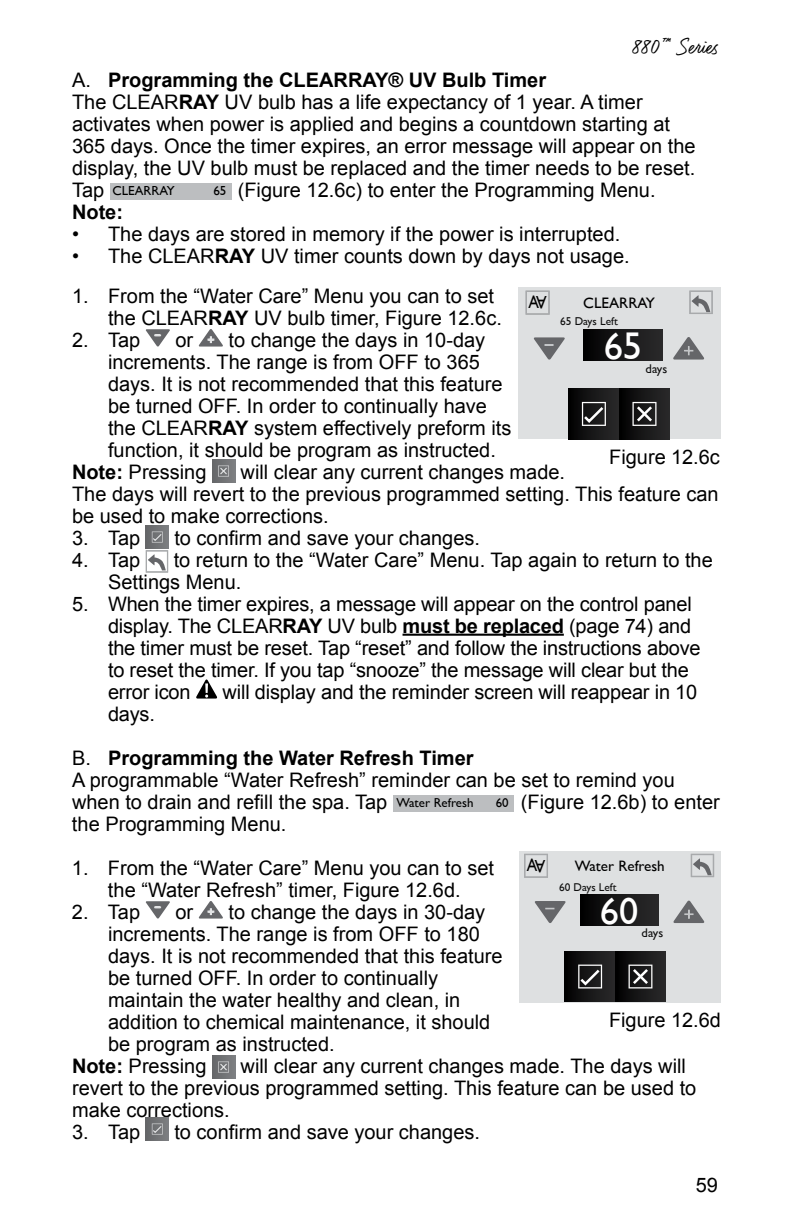
<style>
.page{position:relative;width:792px;height:1224px;background:#fff}
.page>*{position:absolute;margin:0;border:0;box-sizing:border-box;transform-origin:0 0}
.t1{font:38.6px "Gill Sans";color:#fff}
.t2{font:38.4px "Gill Sans";color:#fff}
.t3{font:24px "Felt That";color:#000}
.t4{font:20px/22px "Arial";color:#000}
.t5{font:700 20px "Arial";color:#000}
.t6{font:18.2px "Gill Sans";color:#000;scale:.87 1}
.t7{font:18px "Gill Sans";color:#000;scale:.87 1}
.t8{font:15.2px "Gill Sans";color:#000}
.t9{font:13px "Gill Sans";color:#000}
.t10{font:12.6px "Gill Sans";color:#0f0f0f}
.t11{font:11.4px "Gill Sans";color:#0f0f0f}
.s1{font-weight:700}
.s2{font-family:"Arial";font-size:20px}
.s3{font-family:"Gill Sans";font-size:13px}
</style>
<div class="page">
<hr style="left:403px;top:634px;width:161px;height:2px;background:#000">
<div style="left:110px;top:183px;width:121px;height:17px;background:#bcbec0"></div>
<svg style="left:145px;top:329px;width:25px;height:18px"></svg>
<svg style="left:198px;top:329px;width:25px;height:18px"></svg>
<svg style="left:212px;top:460px;width:23px;height:23px"></svg>
<svg style="left:218px;top:466px;width:11px;height:11px"></svg>
<svg style="left:146px;top:526px;width:23px;height:23px"></svg>
<svg style="left:152px;top:532px;width:11px;height:11px"></svg>
<svg style="left:146px;top:550px;width:22px;height:23px"></svg>
<svg style="left:196px;top:679px;width:21px;height:20px"></svg>
<div style="left:393px;top:795px;width:120px;height:17px;background:#bcbec0"></div>
<svg style="left:145px;top:901px;width:25px;height:18px"></svg>
<svg style="left:198px;top:901px;width:25px;height:18px"></svg>
<svg style="left:212px;top:1056px;width:23px;height:23px"></svg>
<svg style="left:218px;top:1062px;width:11px;height:11px"></svg>
<svg style="left:146px;top:1118px;width:23px;height:23px"></svg>
<svg style="left:152px;top:1124px;width:11px;height:11px"></svg>
<div style="left:518px;top:287px;width:202px;height:152px;background:#dee0e1"></div>
<div style="left:569px;top:389px;width:50px;height:50px;background:linear-gradient(to right,#040404,#2b2a2b)"></div>
<div style="left:620px;top:389px;width:50px;height:50px;background:linear-gradient(to right,#040404,#2b2a2c)"></div>
<svg style="left:581px;top:402px;width:25px;height:24px"></svg>
<svg style="left:632px;top:402px;width:25px;height:24px"></svg>
<svg style="left:673px;top:337px;width:31px;height:23px"></svg>
<svg style="left:533px;top:337px;width:32px;height:23px"></svg>
<svg style="left:689px;top:291px;width:24px;height:23px"></svg>
<div style="left:584px;top:330px;width:78px;height:30px;background:linear-gradient(to right,#030303,#2b2a2b)"></div>
<div style="left:519px;top:851px;width:201px;height:151px;background:#dee0e1"></div>
<svg style="left:673px;top:900px;width:32px;height:23px"></svg>
<svg style="left:534px;top:901px;width:32px;height:22px"></svg>
<svg style="left:691px;top:854px;width:23px;height:23px"></svg>
<div style="left:565px;top:951px;width:50px;height:51px;background:linear-gradient(to right,#030203,#2a2a2b)"></div>
<svg style="left:616px;top:951px;width:50px;height:51px;background:#1b1b1b"></svg>
<svg style="left:578px;top:965px;width:24px;height:23px"></svg>
<svg style="left:629px;top:965px;width:23px;height:23px"></svg>
<div style="left:580px;top:894px;width:78px;height:32px;background:linear-gradient(to right,#020203,#2b2a2b)"></div>
<svg style="left:526px;top:291px;width:24px;height:24px"></svg>
<svg style="left:524px;top:854px;width:24px;height:24px"></svg>
<p class="t3" style="left:630px;top:32px;width:86px">880™ Series</p>
<p class="t4" style="left:72px;top:69px;width:625px">A. <span class="s1">Programming the CLEARRAY® UV Bulb Timer<br></span>The CLEAR<span class="s1">RAY</span> UV bulb has a life expectancy of 1 year. A timer activates when power is applied and begins a countdown starting at 365 days. Once the timer expires, an error message will appear on the display, the UV bulb must be replaced and the timer needs to be reset.</p>
<p class="t9" style="left:72px;top:183px;width:104px"><span class="s2">Tap</span> CLEARRAY</p>
<p class="t4" style="left:213px;top:179px;width:444px"><span class="s3">65</span> (Figure 12.6c) to enter the Programming Menu.</p>
<p class="t5" style="left:72px;top:198px;width:53px">Note:</p>
<p class="t4" style="left:72px;top:223px;width:550px">• The days are stored in memory if the power is interrupted.</p>
<p class="t4" style="left:72px;top:245px;width:559px">• The CLEAR<span class="s1">RAY</span> UV timer counts down by days not usage.</p>
<p class="t4" style="left:108px;top:285px;width:395px;text-indent:-36px">1. From the “Water Care” Menu you can to set the CLEAR<span class="s1">RAY</span> UV bulb timer, Figure 12.6c.</p>
<p class="t4" style="left:72px;top:329px;width:70px">2. Tap</p>
<p class="t4" style="left:175px;top:329px;width:19px">or</p>
<p class="t4" style="left:228px;top:329px;width:258px">to change the days in 10-day</p>
<p class="t4" style="left:108px;top:351px;width:374px">increments. The range is from OFF to 365</p>
<p class="t4" style="left:108px;top:373px;width:396px">days. It is not recommended that this feature</p>
<p class="t4" style="left:108px;top:395px;width:381px">be turned OFF. In order to continually have</p>
<p class="t4" style="left:108px;top:417px;width:405px">the CLEAR<span class="s1">RAY</span> system effectively preform its</p>
<p class="t4" style="left:108px;top:439px;width:389px">function, it should be program as instructed.</p>
<p class="t4" style="left:72px;top:461px;width:136px"><span class="s1">Note:</span> Pressing</p>
<p class="t6" style="left:528px;top:291px;width:14px">A</p>
<p class="t8" style="left:583px;top:294px;width:73px">CLEARRAY</p>
<p class="t11" style="left:560px;top:315px;width:59px">65 Days Left</p>
<h1 class="t1" style="left:604px;top:323px;width:40px">65</h1>
<p class="t10" style="left:646px;top:361px;width:23px">days</p>
<p class="t4" style="left:609px;top:446px;width:112px">Figure 12.6c</p>
<p class="t4" style="left:72px;top:461px;width:648px;text-indent:169px">will clear any current changes made.<br>The days will revert to the previous programmed setting. This feature can be used to make corrections.</p>
<p class="t4" style="left:72px;top:527px;width:70px">3. Tap</p>
<p class="t4" style="left:174px;top:527px;width:307px">to confirm and save your changes.</p>
<p class="t4" style="left:72px;top:549px;width:70px">4. Tap</p>
<p class="t4" style="left:108px;top:549px;width:606px;text-indent:66px">to return to the “Water Care” Menu. Tap again to return to the<br>Settings Menu.</p>
<p class="t4" style="left:108px;top:593px;width:594px;text-indent:-36px">5. When the timer expires, a message will appear on the control panel display. The CLEAR<span class="s1">RAY</span> UV bulb <span class="s1">must be replaced</span> (page 74) and the timer must be reset. Tap “reset” and follow the instructions above to reset the timer. If you tap “snooze” the message will clear but the error icon</p>
<p class="t4" style="left:223px;top:681px;width:476px">will display and the reminder screen will reappear in 10</p>
<p class="t4" style="left:108px;top:703px;width:48px">days.</p>
<p class="t4" style="left:72px;top:747px;width:604px">B. <span class="s1">Programming the Water Refresh Timer<br></span>A programmable “Water Refresh” reminder can be set to remind you when to drain and refill the spa. Tap <span class="s3">Water Refresh</span></p>
<p class="t4" style="left:496px;top:791px;width:226px"><span class="s3">60</span> (Figure 12.6b) to enter</p>
<p class="t4" style="left:72px;top:813px;width:216px">the Programming Menu.</p>
<p class="t4" style="left:72px;top:857px;width:424px;text-align:center">1. From the “Water Care” Menu you can to set the “Water Refresh” timer, Figure 12.6d.</p>
<p class="t4" style="left:72px;top:901px;width:70px">2. Tap</p>
<p class="t4" style="left:175px;top:901px;width:19px">or</p>
<p class="t4" style="left:228px;top:901px;width:258px">to change the days in 30-day</p>
<p class="t4" style="left:108px;top:923px;width:374px">increments. The range is from OFF to 180</p>
<p class="t4" style="left:108px;top:945px;width:396px">days. It is not recommended that this feature</p>
<p class="t4" style="left:108px;top:967px;width:332px">be turned OFF. In order to continually</p>
<p class="t4" style="left:108px;top:989px;width:354px">maintain the water healthy and clean, in</p>
<p class="t4" style="left:108px;top:1011px;width:384px">addition to chemical maintenance, it should</p>
<p class="t4" style="left:108px;top:1033px;width:228px">be program as instructed.</p>
<p class="t4" style="left:72px;top:1055px;width:136px"><span class="s1">Note:</span> Pressing</p>
<p class="t7" style="left:527px;top:855px;width:14px">A</p>
<p class="t8" style="left:575px;top:857px;width:92px">Water Refresh</p>
<p class="t11" style="left:559px;top:881px;width:59px">60 Days Left</p>
<h2 class="t2" style="left:600px;top:888px;width:40px">60</h2>
<p class="t10" style="left:642px;top:926px;width:23px">days</p>
<p class="t4" style="left:609px;top:1009px;width:114px">Figure 12.6d</p>
<p class="t4" style="left:72px;top:1055px;width:626px;text-indent:169px">will clear any current changes made. The days will revert to the previous programmed setting. This feature can be used to make corrections.</p>
<p class="t4" style="left:72px;top:1121px;width:70px">3. Tap</p>
<p class="t4" style="left:174px;top:1121px;width:307px">to confirm and save your changes.</p>
<p class="t4" style="left:696px;top:1174px;width:24px">59</p>
</div>
